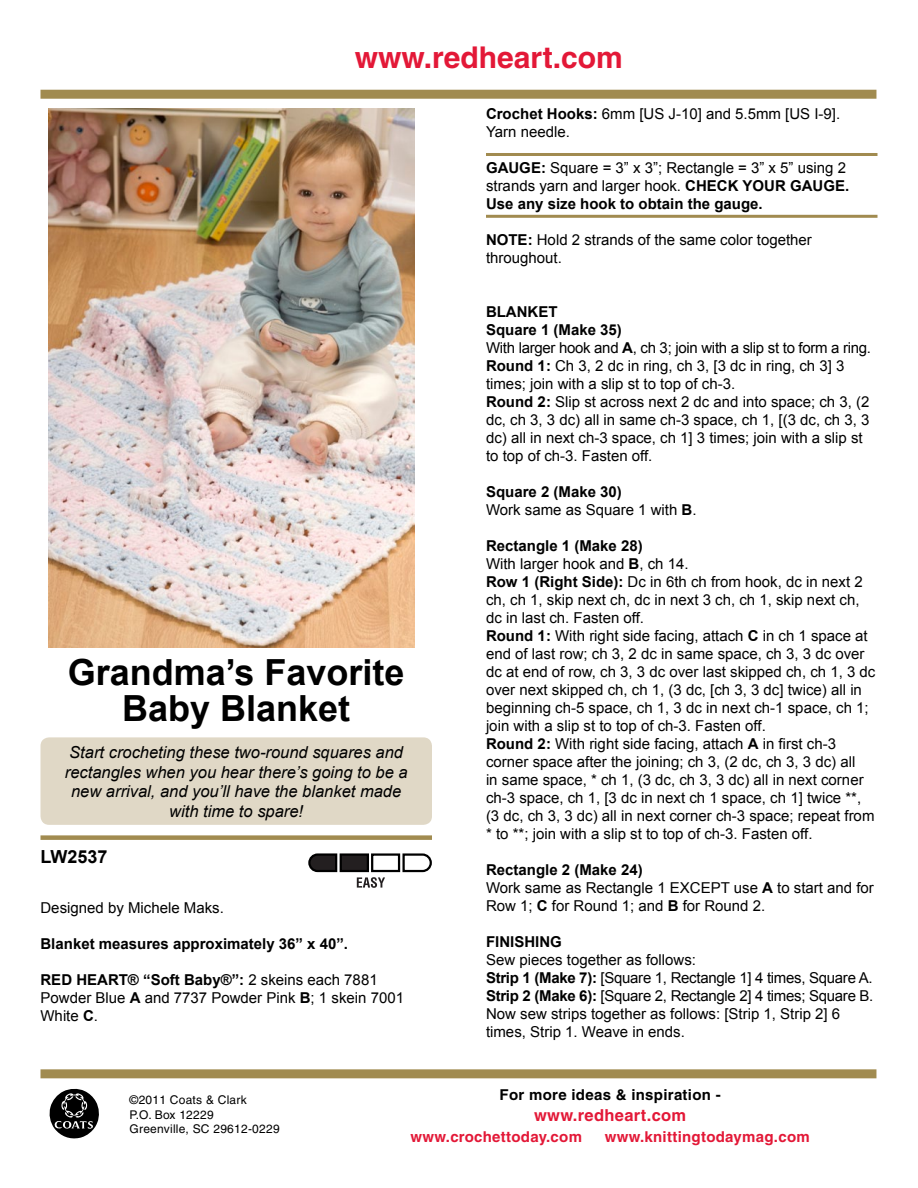
<style>
.page{position:relative;width:918px;height:1188px;background:#fff}
.page>*{position:absolute;margin:0;border:0;box-sizing:border-box;transform-origin:0 0}
.t1{font:700 36px/36px "Arial";color:#000;text-align:center}
.t2{font:700 30px "Helvetica";color:#e31837}
.t3{font:700 18px "Arial";color:#000}
.t4{font:italic 16.5px/19.8px "Arial";color:#000;text-align:center}
.t5{font:700 16.5px "Helvetica";letter-spacing:.02em;color:#e31837}
.t6{font:15px/18px "Arial";color:#000}
.t7{font:700 15px "Arial";color:#000}
.t8{font:700 15px "Helvetica";letter-spacing:.02em;color:#e31837}
.t9{font:700 15px "Helvetica";letter-spacing:.02em;color:#000}
.t10{font:12px/14.4px "Helvetica";letter-spacing:.02em;color:#000}
.s1{font-weight:700}
</style>
<div class="page">
<div style="left:40px;top:90px;width:836px;height:9px;background:#a18b50"></div>
<div style="left:40px;top:1069px;width:836px;height:9px;background:#a18b50"></div>
<svg style="left:49px;top:1088px;width:50px;height:51px"></svg>
<img style="left:48px;top:108px;width:367px;height:540px">
<div style="left:40px;top:835px;width:392px;height:5px;background:#a18b50"></div>
<svg style="left:308px;top:853px;width:124px;height:35px"></svg>
<hr style="left:486px;top:153px;width:392px;height:3px;background:#a18b50">
<hr style="left:486px;top:215px;width:392px;height:3px;background:#a18b50">
<div style="left:40px;top:737px;width:392px;height:88px;background:#e0d8c6;border-radius:9px"></div>
<h2 class="t2" style="left:355px;top:39px;width:269px">www.redheart.com</h2>
<h1 class="t1" style="left:68px;top:654px;width:338px">Grandma’s Favorite<br>Baby Blanket</h1>
<p class="t4" style="left:65px;top:742px;width:344px">Start crocheting these two-round squares and rectangles when you hear there’s going to be a new arrival, and you’ll have the blanket made with time to spare!</p>
<p class="t3" style="left:40px;top:846px;width:69px">LW2537</p>
<p class="t6" style="left:40px;top:898px;width:185px">Designed by Michele Maks.</p>
<p class="t7" style="left:40px;top:935px;width:309px">Blanket measures approximately 36” x 40”.</p>
<p class="t6" style="left:40px;top:970px;width:365px"><span class="s1">RED HEART® “Soft Baby®”:</span> 2 skeins each 7881<br>Powder Blue <span class="s1">A</span> and 7737 Powder Pink <span class="s1">B</span>; 1 skein 7001<br>White <span class="s1">C</span>.</p>
<p class="t6" style="left:486px;top:105px;width:356px"><span class="s1">Crochet Hooks:</span> 6mm [US J-10] and 5.5mm [US I-9].<br>Yarn needle.</p>
<p class="t6" style="left:486px;top:159px;width:365px"><span class="s1">GAUGE:</span> Square = 3” x 3”; Rectangle = 3” x 5” using 2 strands yarn and larger hook. <span class="s1">CHECK YOUR GAUGE.<br>Use any size hook to obtain the gauge.</span></p>
<p class="t6" style="left:486px;top:231px;width:327px"><span class="s1">NOTE:</span> Hold 2 strands of the same color together throughout.</p>
<p class="t6" style="left:486px;top:303px;width:387px"><span class="s1">BLANKET<br>Square 1 (Make 35)<br></span>With larger hook and <span class="s1">A</span>, ch 3; join with a slip st to form a ring.<br><span class="s1">Round 1:</span> Ch 3, 2 dc in ring, ch 3, [3 dc in ring, ch 3] 3 times; join with a slip st to top of ch-3.<br><span class="s1">Round 2:</span> Slip st across next 2 dc and into space; ch 3, (2 dc, ch 3, 3 dc) all in same ch-3 space, ch 1, [(3 dc, ch 3, 3 dc) all in next ch-3 space, ch 1] 3 times; join with a slip st to top of ch-3. Fasten off.</p>
<p class="t6" style="left:486px;top:483px;width:212px"><span class="s1">Square 2 (Make 30)<br></span>Work same as Square 1 with <span class="s1">B</span>.</p>
<p class="t6" style="left:486px;top:537px;width:391px"><span class="s1">Rectangle 1 (Make 28)<br></span>With larger hook and <span class="s1">B</span>, ch 14.<br><span class="s1">Row 1 (Right Side):</span> Dc in 6th ch from hook, dc in next 2 ch, ch 1, skip next ch, dc in next 3 ch, ch 1, skip next ch, dc in last ch. Fasten off.<br><span class="s1">Round 1:</span> With right side facing, attach <span class="s1">C</span> in ch 1 space at end of last row; ch 3, 2 dc in same space, ch 3, 3 dc over dc at end of row, ch 3, 3 dc over last skipped ch, ch 1, 3 dc over next skipped ch, ch 1, (3 dc, [ch 3, 3 dc] twice) all in beginning ch-5 space, ch 1, 3 dc in next ch-1 space, ch 1; join with a slip st to top of ch-3. Fasten off.<br><span class="s1">Round 2:</span> With right side facing, attach <span class="s1">A</span> in first ch-3 corner space after the joining; ch 3, (2 dc, ch 3, 3 dc) all<br>in same space, * ch 1, (3 dc, ch 3, 3 dc) all in next corner ch-3 space, ch 1, [3 dc in next ch 1 space, ch 1] twice **, (3 dc, ch 3, 3 dc) all in next corner ch-3 space; repeat from * to **; join with a slip st to top of ch-3. Fasten off.</p>
<p class="t6" style="left:486px;top:861px;width:389px"><span class="s1">Rectangle 2 (Make 24)<br></span>Work same as Rectangle 1 EXCEPT use <span class="s1">A</span> to start and for<br>Row 1; <span class="s1">C</span> for Round 1; and <span class="s1">B</span> for Round 2.</p>
<p class="t7" style="left:486px;top:933px;width:77px">FINISHING</p>
<p class="t6" style="left:486px;top:951px;width:389px">Sew pieces together as follows:<br><span class="s1">Strip 1 (Make 7):</span> [Square 1, Rectangle 1] 4 times, Square A.<br><span class="s1">Strip 2 (Make 6):</span> [Square 2, Rectangle 2] 4 times; Square B.<br>Now sew strips together as follows: [Strip 1, Strip 2] 6 times, Strip 1. Weave in ends.</p>
<p class="t10" style="left:130px;top:1093px;width:152px">©2011 Coats &amp; Clark<br>P.O. Box 12229<br>Greenville, SC 29612-0229</p>
<p class="t9" style="left:500px;top:1086px;width:223px">For more ideas &amp; inspiration -</p>
<p class="t5" style="left:534px;top:1105px;width:154px">www.redheart.com</p>
<p class="t8" style="left:411px;top:1128px;width:173px">www.crochettoday.com</p>
<p class="t8" style="left:605px;top:1128px;width:207px">www.knittingtodaymag.com</p>
</div>
